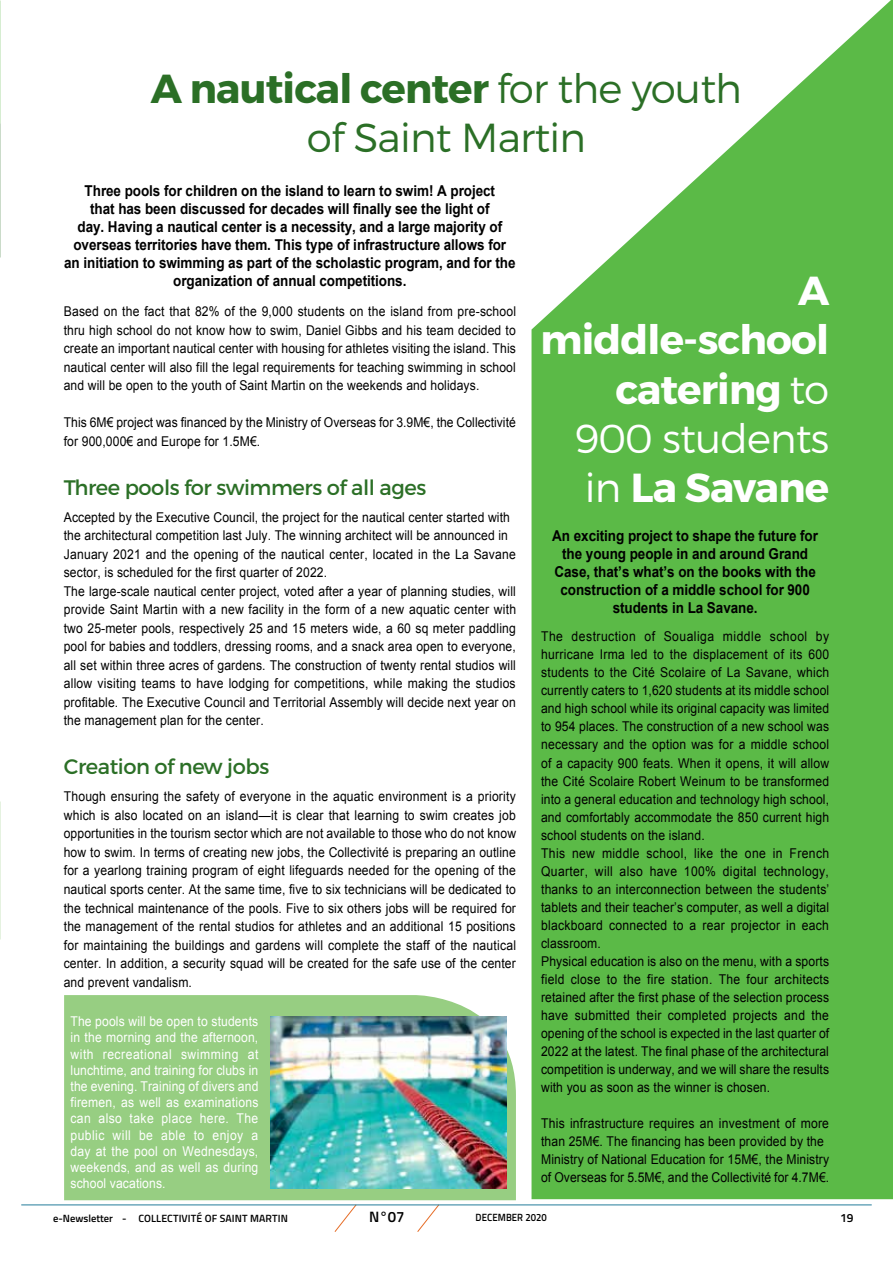
<style>
.page{position:relative;width:893px;height:1263px;background:#fff}
.page>*{position:absolute;margin:0;border:0;box-sizing:border-box;transform-origin:0 0}
.t1{font:700 40.5px/49.3px "Montserrat";letter-spacing:-.02em;color:#fff;text-align:right}
.t2{font:300 40.5px/49.3px "Montserrat";letter-spacing:-.02em;color:#2b6f26;text-align:center}
.t3{font:21px "Montserrat";letter-spacing:-.02em;color:#2b6f26}
.t4{font:700 15px/18px "Arial";letter-spacing:-.005em;color:#000;text-align:center;scale:.9 1}
.t5{font:600 15px "Titillium";color:#000}
.t6{font:13.5px/18px "Arial";letter-spacing:.01em;color:#000;scale:.9 1}
.t7{font:13.5px/16.2px "Arial";letter-spacing:.02em;color:#fff;text-align:justify;scale:.9 1}
.t8{font:600 12px "Titillium";color:#000}
.t9{font:600 10.5px "Titillium";letter-spacing:.01em;color:#000}
.t10{font:600 10.5px "Titillium";letter-spacing:.01em;color:#000;scale:.91 1}
.s1{font-weight:700}
.s2{font-weight:300}
</style>
<div class="page">
<svg style="left:334px;top:1205px;width:23px;height:27px"></svg>
<svg style="left:417px;top:1205px;width:23px;height:27px"></svg>
<hr style="left:21px;top:1204px;width:851px;height:1px;background:#247d9a">
<svg style="left:531px;top:0;width:362px;height:1206px;background:#72c361"></svg>
<div style="left:64px;top:995px;width:452px;height:205px;background:#97ce82"></div>
<img style="left:270px;top:1016px;width:236px;height:172px">
<h1 class="t2" style="left:151px;top:63px;width:593px"><span class="s1">A nautical center</span> for the youth of Saint Martin</h1>
<p class="t4" style="left:64px;top:183px;width:503px">Three pools for children on the island to learn to swim! A project<br>that has been discussed for decades will finally see the light of<br>day. Having a nautical center is a necessity, and a large majority of overseas territories have them. This type of infrastructure allows for an initiation to swimming as part of the scholastic program, and for the organization of annual competitions.</p>
<p class="t6" style="left:64px;top:302px;width:504px;line-height:18.5px;text-align:justify">Based on the fact that 82% of the 9,000 students on the island from pre-school thru high school do not know how to swim, Daniel Gibbs and his team decided to create an important nautical center with housing for athletes visiting the island. This nautical center will also fill the legal requirements for teaching swimming in school and will be open to the youth of Saint Martin on the weekends and holidays.</p>
<p class="t6" style="left:64px;top:413px;width:504px;line-height:18.5px">This 6M€ project was financed by the Ministry of Overseas for 3.9M€, the Collectivité for 900,000€ and Europe for 1.5M€.</p>
<h2 class="t3" style="left:64px;top:474px;width:364px">Three pools for swimmers of all ages</h2>
<p class="t6" style="left:64px;top:508px;width:504px;line-height:18.5px">Accepted by the Executive Council, the project for the nautical center started with the architectural competition last July. The winning architect will be announced in January 2021 and the opening of the nautical center, located in the La Savane sector, is scheduled for the first quarter of 2022.<br>The large-scale nautical center project, voted after a year of planning studies, will provide Saint Martin with a new facility in the form of a new aquatic center with two 25-meter pools, respectively 25 and 15 meters wide, a 60 sq meter paddling pool for babies and toddlers, dressing rooms, and a snack area open to everyone, all set within three acres of gardens. The construction of twenty rental studios will allow visiting teams to have lodging for competitions, while making the studios profitable. The Executive Council and Territorial Assembly will decide next year on the management plan for the center.</p>
<h2 class="t3" style="left:64px;top:754px;width:207px">Creation of new jobs</h2>
<p class="t6" style="left:64px;top:788px;width:504px;line-height:18.5px;text-align:justify">Though ensuring the safety of everyone in the aquatic environment is a priority which is also located on an island—it is clear that learning to swim creates job opportunities in the tourism sector which are not available to those who do not know how to swim. I n terms of creating new jobs, the Collectivité is preparing an outline for a yearlong training program of eight lifeguards needed for the opening of the nautical sports center. At the same time, five to six technicians will be dedicated to the technical maintenance of the pools. Five to six others jobs will be required for the management of the rental studios for athletes and an additional 15 positions for maintaining the buildings and gardens will complete the staff of the nautical center. I n addition, a security squad will be created for the safe use of the center and prevent vandalism.</p>
<p class="t7" style="left:71px;top:1013px;width:210px">The pools will be open to students in the morning and the afternoon, with recreational swimming at lunchtime, and training for clubs in the evening. Training of divers and firemen, as well as examinations can also take place here. The public will be able to enjoy a day at the pool on Wednesdays, weekends, and as well as during school vacations.</p>
<h1 class="t1" style="left:541px;top:267px;width:290px">A middle-school catering <span class="s2">to<br>900 students in</span> La Savane</h1>
<p class="t4" style="left:552px;top:527px;width:297px">An exciting project to shape the future for the young people in and around Grand Case, that’s what’s on the books with the construction of a middle school for 900 students in La Savane.</p>
<p class="t6" style="left:541px;top:628px;width:322px">The destruction of Soualiga middle school by hurricane I rma led to the displacement of its 600 students to the Cité Scolaire of La Savane, which currently caters to 1,620 students at its middle school and high school while its original capacity was limited to 954 places. The construction of a new school was necessary and the option was for a middle school of a capacity 900 feats. When it opens, it will allow the Cité Scolaire Robert Weinum to be transformed into a general education and technology high school, and comfortably accommodate the 850 current high school students on the island.<br>This new middle school, like the one in French Quarter, will also have 100% digital technology, thanks to an interconnection between the students’ tablets and their teacher’s computer, as well a digital blackboard connected to a rear projector in each classroom.<br>Physical education is also on the menu, with a sports field close to the fire station. The four architects retained after the first phase of the selection process have submitted their completed projects and the opening of the school is expected in the last quarter of 2022 at the latest. The final phase of the architectural competition is underway, and we will share the results with you as soon as the winner is chosen.</p>
<p class="t6" style="left:541px;top:1114px;width:322px">This infrastructure requires an investment of more than 25M€. The financing has been provided by the Ministry of National Education for 15M€, the Ministry of Overseas for 5.5M€, and the Collectivité for 4.7M€.</p>
<p class="t9" style="left:53px;top:1210px;width:235px">E-NEWSLETTER - COLLECTIVITÉ OF SAINT MARTIN</p>
<p class="t5" style="left:369px;top:1205px;width:37px">N°07</p>
<p class="t10" style="left:476px;top:1209px;width:80px">DECEMBER 2020</p>
<p class="t8" style="left:840px;top:1209px;width:15px">19</p>
</div>
